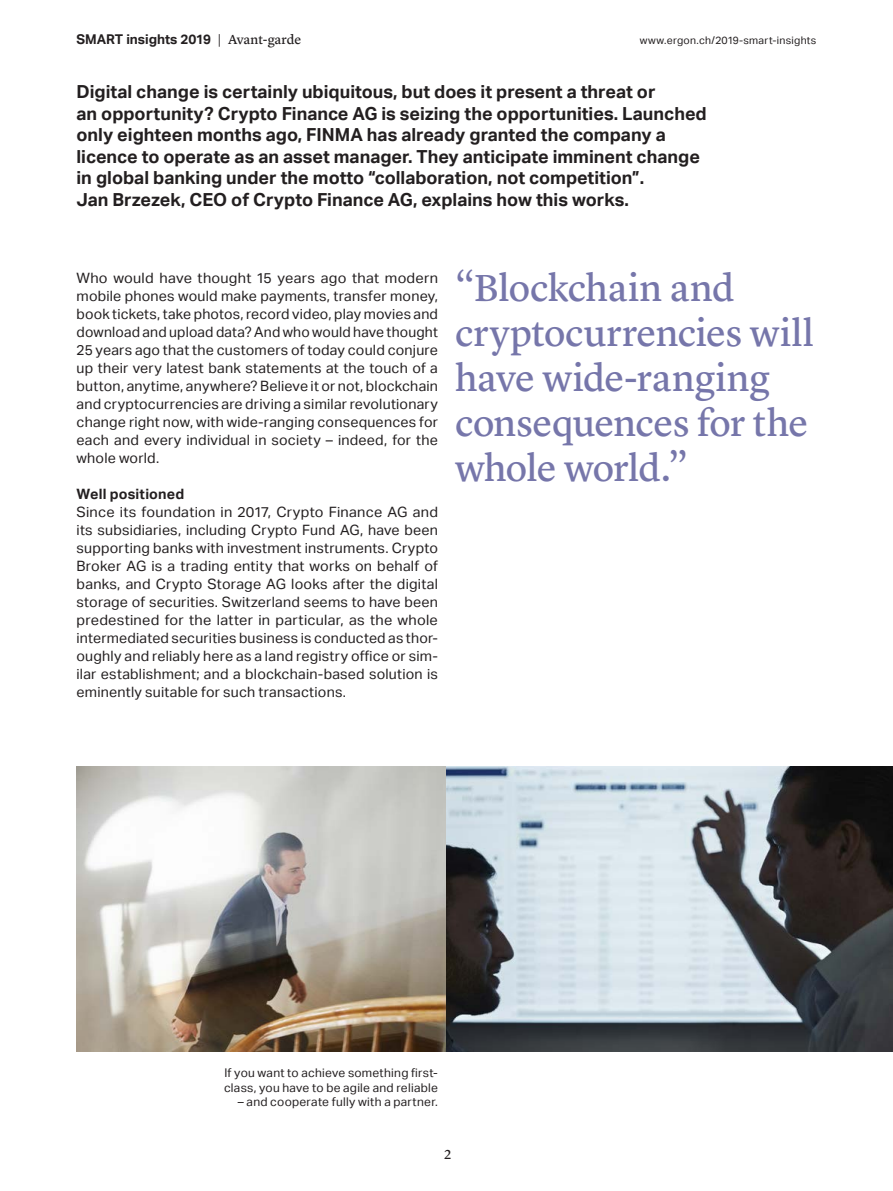
<style>
.page{position:relative;width:893px;height:1191px;background:#fff}
.page>*{position:absolute;margin:0;border:0;box-sizing:border-box;transform-origin:0 0}
.t1{font:39px/45px "Lyon Text Regular No.2";letter-spacing:-.015em;color:#7676aa}
.t2{font:700 18px/21.6px "Aktiv Grotesk";color:#231f20}
.t3{font:14.25px/18px "Aktiv Grotesk";letter-spacing:.015em;color:#231f20;text-align:justify}
.t4{font:700 14.25px "Aktiv Grotesk";letter-spacing:.015em;color:#231f20}
.t5{font:700 13.5px "Aktiv Grotesk";color:#231f20}
.t6{font:13.5px "Lyon Text Regular No.2";color:#231f20}
.t7{font:12px/14.4px "Aktiv Grotesk";letter-spacing:.02em;color:#231f20}
.t8{font:10.5px "Aktiv Grotesk";letter-spacing:.03em;color:#231f20}
.s1{font-family:"Lyon Text Regular No.2";font-weight:400}
</style>
<div class="page">
<img style="left:77px;top:766px;width:816px;height:285px">
<p class="t5" style="left:77px;top:32px;width:226px">SMART insights 2019 <span class="s1">| Avant-garde</span></p>
<p class="t8" style="left:640px;top:34px;width:178px">www.ergon.ch/2019-smart-insights</p>
<p class="t2" style="left:77px;top:81px;width:632px">Digital change is certainly ubiquitous, but does it present a threat or<br>an opportunity? Crypto Finance AG is seizing the opportunities. Launched only eighteen months ago, FINMA has already granted the company a licence to operate as an asset manager. They anticipate imminent change in global banking under the motto “collaboration, not competition”.<br>Jan Brzezek, CEO of Crypto Finance AG, explains how this works.</p>
<p class="t3" style="left:77px;top:269px;width:363px">Who would have thought 15 years ago that modern mobile phones would make payments, transfer money, book tickets, take photos, record video, play movies and download and upload data? And who would have thought 25 years ago that the customers of today could conjure up their very latest bank statements at the touch of a button, anytime, anywhere? Believe it or not, blockchain and cryptocurrencies are driving a similar revolutionary change right now, with wide-ranging consequences for each and every individual in society – indeed, for the whole world.</p>
<p class="t4" style="left:77px;top:486px;width:109px">Well positioned</p>
<p class="t3" style="left:77px;top:503px;width:363px">Since its foundation in 2017, Crypto Finance AG and its subsidiaries, including Crypto Fund AG, have been supporting banks with investment instruments. Crypto Broker AG is a trading entity that works on behalf of banks, and Crypto Storage AG looks after the digital storage of securities. Switzerland seems to have been predestined for the latter in particular, as the whole intermediated securities business is conducted as thor&shy;oughly and reliably here as a land registry office or sim&shy;ilar establishment; and a blockchain-based solution is eminently suitable for such transactions.</p>
<h1 class="t1" style="left:455px;top:262px;width:361px">“Blockchain and cryptocurrencies will have wide-ranging consequences for the whole world.”</h1>
<p class="t7" style="left:224px;top:1065px;width:215px">If you want to achieve something first&shy;class, you have to be agile and reliable</p>
<p class="t7" style="left:238px;top:1094px;width:202px">– and cooperate fully with a partner.</p>
<p class="t6" style="left:444px;top:1143px;width:8px">2</p>
</div>
